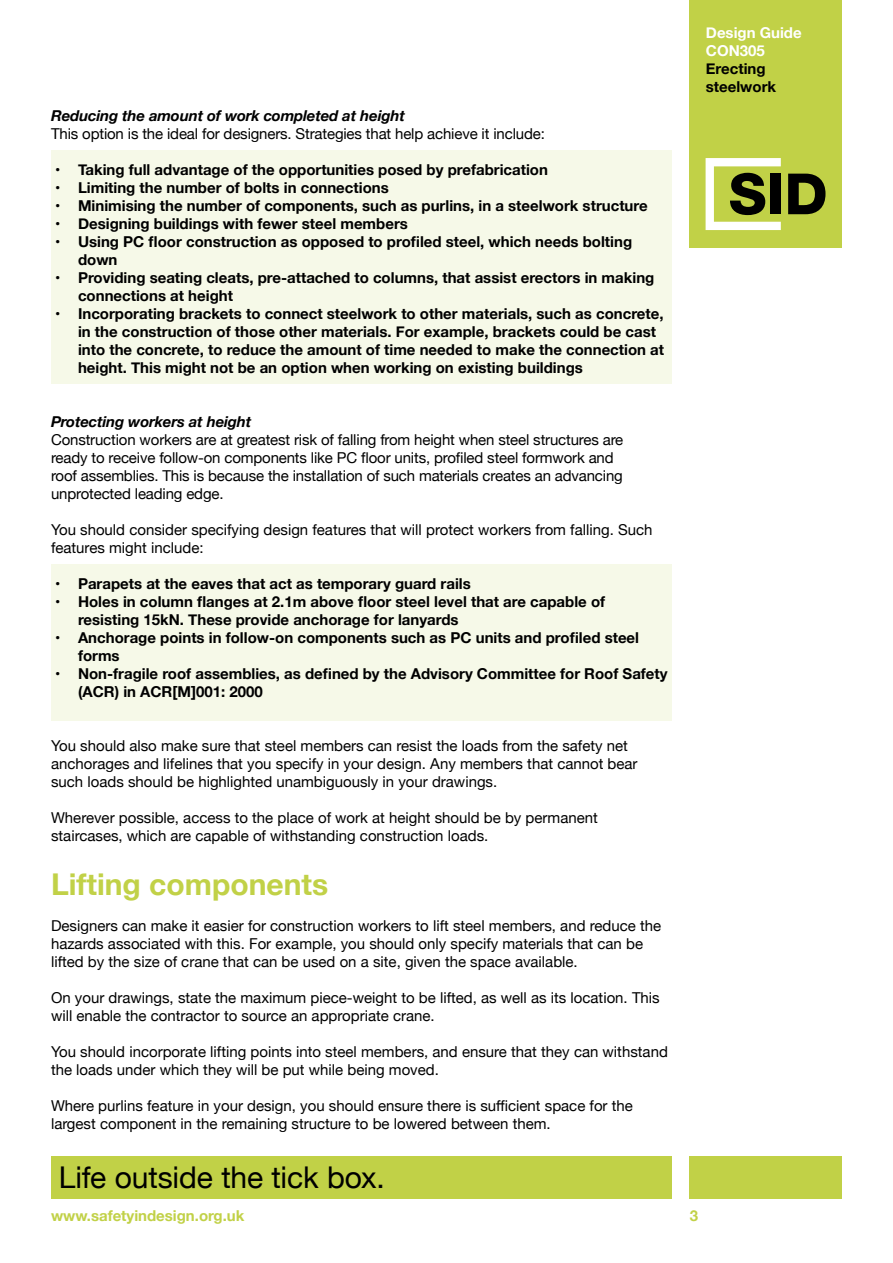
<style>
.page{position:relative;width:893px;height:1263px;background:#fff}
.page>*{position:absolute;margin:0;border:0;box-sizing:border-box;transform-origin:0 0}
.t1{font:30px "Helvetica Neue";letter-spacing:-.005em;color:#000}
.t2{font:700 30px "Helvetica Neue";color:#c1d147}
.t3{font:15px/18px "Helvetica Neue";color:#000}
.t4{font:700 15px/18px "Helvetica Neue";color:#000}
.t5{font:italic 700 15px "Helvetica Neue";letter-spacing:-.01em;color:#000}
.t6{font:700 15px "Helvetica Neue";color:#c1d147}
.t7{font:700 15px/18px "Helvetica Neue";color:#fff}
</style>
<div class="page">
<div style="left:51px;top:150px;width:621px;height:234px;background:#f6f9e8"></div>
<div style="left:51px;top:565px;width:621px;height:156px;background:#f6f9e8"></div>
<div style="left:51px;top:1157px;width:621px;height:42px;background:#c1d147"></div>
<div style="left:690px;top:1157px;width:152px;height:42px;background:#c1d147"></div>
<div style="left:690px;top:0;width:152px;height:247px;background:#c1d147"></div>
<svg style="left:706px;top:158px;width:75px;height:72px"></svg>
<div style="left:770px;top:174px;width:11px;height:40px;background:#000"></div>
<svg style="left:788px;top:174px;width:37px;height:40px"></svg>
<p class="t5" style="left:51px;top:104px;width:355px">Reducing the amount of work completed at height</p>
<p class="t3" style="left:51px;top:126px;width:495px">This option is the ideal for designers. Strategies that help achieve it include:</p>
<p class="t4" style="left:55px;top:161px;width:494px">• Taking full advantage of the opportunities posed by prefabrication</p>
<p class="t4" style="left:55px;top:179px;width:335px">• Limiting the number of bolts in connections</p>
<p class="t4" style="left:55px;top:197px;width:594px">• Minimising the number of components, such as purlins, in a steelwork structure</p>
<p class="t4" style="left:55px;top:215px;width:354px">• Designing buildings with fewer steel members</p>
<p class="t4" style="left:78px;top:233px;width:556px;text-indent:-23px">• Using PC floor construction as opposed to profiled steel, which needs bolting down</p>
<p class="t4" style="left:78px;top:269px;width:578px;text-indent:-23px">• Providing seating cleats, pre-attached to columns, that assist erectors in making connections at height</p>
<p class="t4" style="left:78px;top:305px;width:588px;text-indent:-23px">• Incorporating brackets to connect steelwork to other materials, such as concrete, in the construction of those other materials. For example, brackets could be cast into the concrete, to reduce the amount of time needed to make the connection at height. This might not be an option when working on existing buildings</p>
<p class="t5" style="left:51px;top:410px;width:202px">Protecting workers at height</p>
<p class="t3" style="left:51px;top:432px;width:574px">Construction workers are at greatest risk of falling from height when steel structures are ready to receive follow-on components like PC floor units, profiled steel formwork and roof assemblies. This is because the installation of such materials creates an advancing unprotected leading edge.</p>
<p class="t3" style="left:51px;top:522px;width:603px">You should consider specifying design features that will protect workers from falling. Such features might include:</p>
<p class="t4" style="left:55px;top:575px;width:417px">• Parapets at the eaves that act as temporary guard rails</p>
<p class="t4" style="left:78px;top:593px;width:529px;text-indent:-23px">• Holes in column flanges at 2.1m above floor steel level that are capable of resisting 15kN. These provide anchorage for lanyards</p>
<p class="t4" style="left:78px;top:629px;width:563px;text-indent:-23px">• Anchorage points in follow-on components such as PC units and profiled steel forms</p>
<p class="t4" style="left:78px;top:665px;width:591px;text-indent:-23px">• Non-fragile roof assemblies, as defined by the Advisory Committee for Roof Safety (ACR) in ACR[M]001: 2000</p>
<p class="t7" style="left:706px;top:24px;width:97px">Design Guide<br>CON305</p>
<p class="t4" style="left:706px;top:60px;width:72px">Erecting steelwork</p>
<p class="t3" style="left:51px;top:738px;width:588px">You should also make sure that steel members can resist the loads from the safety net anchorages and lifelines that you specify in your design. Any members that cannot bear such loads should be highlighted unambiguously in your drawings.</p>
<p class="t3" style="left:51px;top:810px;width:548px">Wherever possible, access to the place of work at height should be by permanent staircases, which are capable of withstanding construction loads.</p>
<h1 class="t2" style="left:51px;top:861px;width:279px">Lifting components</h1>
<p class="t3" style="left:51px;top:918px;width:612px">Designers can make it easier for construction workers to lift steel members, and reduce the hazards associated with this. For example, you should only specify materials that can be lifted by the size of crane that can be used on a site, given the space available.</p>
<p class="t3" style="left:51px;top:990px;width:610px">On your drawings, state the maximum piece-weight to be lifted, as well as its location. This will enable the contractor to source an appropriate crane.</p>
<p class="t3" style="left:51px;top:1044px;width:618px">You should incorporate lifting points into steel members, and ensure that they can withstand the loads under which they will be put while being moved.</p>
<p class="t3" style="left:51px;top:1098px;width:583px">Where purlins feature in your design, you should ensure there is sufficient space for the largest component in the remaining structure to be lowered between them.</p>
<h1 class="t1" style="left:59px;top:1155px;width:327px">Life outside the tick box.</h1>
<p class="t6" style="left:51px;top:1203px;width:195px">www.safetyindesign.org.uk</p>
<p class="t6" style="left:690px;top:1203px;width:10px">3</p>
</div>
